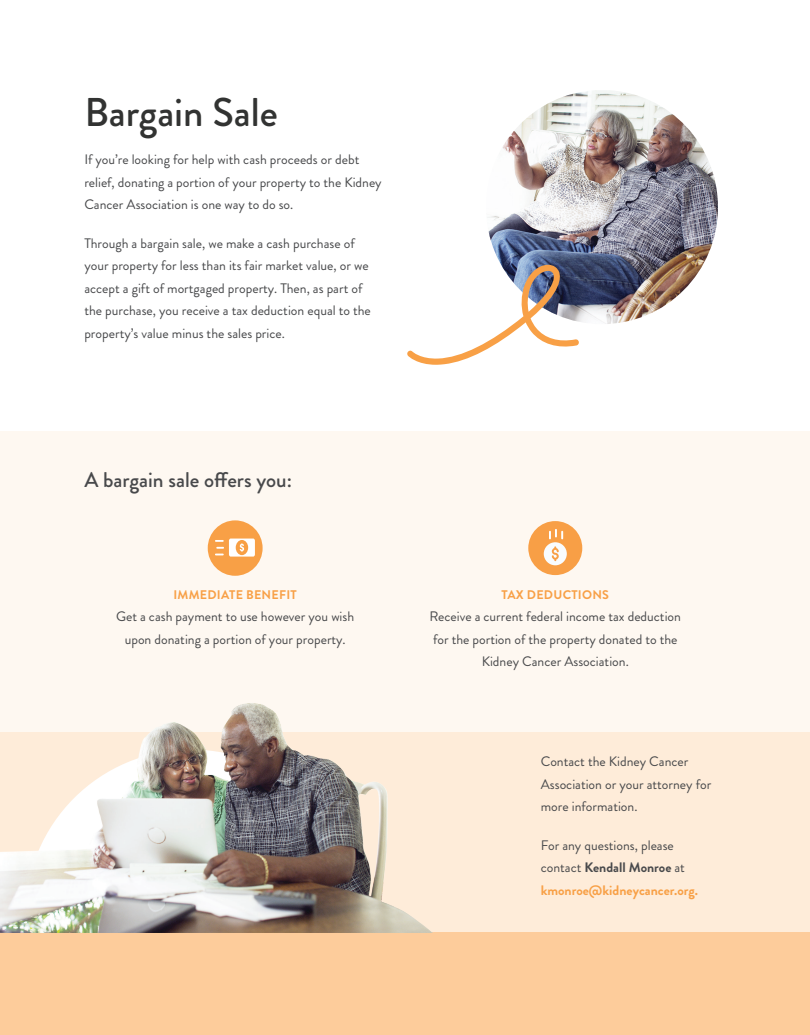
<style>
.page{position:relative;width:810px;height:1035px;background:#fff}
.page>*{position:absolute;margin:0;border:0;box-sizing:border-box;transform-origin:0 0}
.t1{font:500 40.12px "Brandon Grotesque";color:#323332}
.t2{font:500 21.25px "Brandon Grotesque";color:#48494b}
.t3{font:13.75px/22.5px "Brandon Grotesque";color:#48494b}
.t4{font:700 12.5px "Brandon Grotesque";letter-spacing:.02em;color:#f8a046}
.s1{font-weight:700}
.s2{font-weight:700;color:#f8a046}
</style>
<div class="page">
<div style="left:0;top:431px;width:810px;height:301px;background:#fef8f1"></div>
<div style="left:0;top:732px;width:810px;height:201px;background:#feecd9"></div>
<div style="left:0;top:933px;width:810px;height:102px;background:#fdcc9b"></div>
<div style="left:208px;top:520px;width:55px;height:56px;background:#f8a046;border-radius:50%"></div>
<div style="left:528px;top:521px;width:54px;height:54px;background:#f89f46;border-radius:50%"></div>
<svg style="left:544px;top:529px;width:23px;height:36px"></svg>
<svg style="left:215px;top:540px;width:9px;height:15px"></svg>
<div style="left:229px;top:539px;width:26px;height:18px;background:#fff;border-radius:2px"></div>
<div style="left:236px;top:540px;width:12px;height:15px;background:#f89f44;border-radius:50%"></div>
<svg style="left:240px;top:543px;width:5px;height:9px"></svg>
<img style="left:0;top:703px;width:431px;height:229px">
<img style="left:487px;top:90px;width:231px;height:234px">
<svg style="left:407px;top:265px;width:172px;height:100px"></svg>
<h1 class="t1" style="left:84px;top:84px;width:195px">Bargain Sale</h1>
<p class="t3" style="left:84px;top:148px;width:299px">If you’re looking for help with cash proceeds or debt relief, donating a portion of your property to the Kidney<br>Cancer Association is one way to do so.</p>
<p class="t3" style="left:84px;top:232px;width:288px">Through a bargain sale, we make a cash purchase of your property for less than its fair market value, or we accept a gift of mortgaged property. Then, as part of the purchase, you receive a tax deduction equal to the property’s value minus the sales price.</p>
<h2 class="t2" style="left:84px;top:465px;width:209px">A bargain sale offers you:</h2>
<p class="t4" style="left:173px;top:586px;width:125px">IMMEDIATE BENEFIT</p>
<p class="t3" style="left:116px;top:605px;width:240px;text-align:center">Get a cash payment to use however you wish upon donating a portion of your property.</p>
<p class="t4" style="left:501px;top:586px;width:109px">TAX DEDUCTIONS</p>
<p class="t3" style="left:430px;top:605px;width:253px;text-align:center">Receive a current federal income tax deduction for the portion of the property donated to the<br>Kidney Cancer Association.</p>
<p class="t3" style="left:541px;top:751px;width:172px">Contact the Kidney Cancer<br>Association or your attorney for more information.</p>
<p class="t3" style="left:541px;top:834px;width:159px">For any questions, please contact <span class="s1">Kendall Monroe</span> at <span class="s2">kmonroe@kidneycancer.org.</span></p>
</div>
